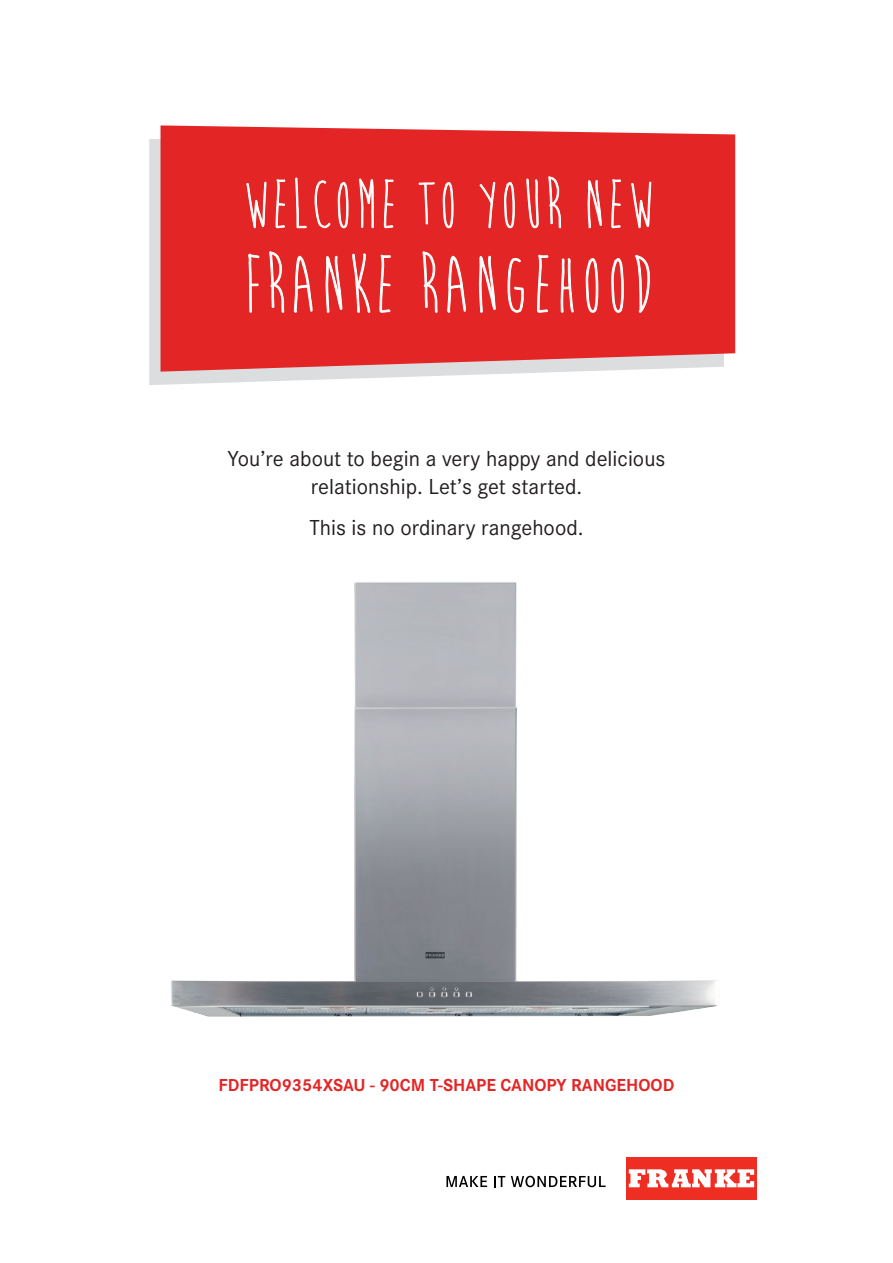
<style>
.page{position:relative;width:893px;height:1263px;background:#fff}
.page>*{position:absolute;margin:0;border:0;box-sizing:border-box;transform-origin:0 0}
.t1{font:84px "Brain Flower";color:#fff}
.t2{font:70.8px "Brain Flower";color:#fff}
.t3{font:22.5px/28.5px "Corporate S";color:#231f20;text-align:center}
.t4{font:700 18px "Corporate S";color:#e32525}
</style>
<div class="page">
<img style="left:171px;top:582px;width:547px;height:435px">
<svg style="left:149px;top:139px;width:403px;height:246px;fill:#dcdddf"></svg>
<svg style="left:161px;top:125px;width:574px;height:247px;background:#e33333"></svg>
<svg style="left:246px;top:174px;width:21px;height:54px"></svg>
<svg style="left:275px;top:179px;width:10px;height:49px"></svg>
<svg style="left:294px;top:177px;width:13px;height:51px"></svg>
<svg style="left:314px;top:180px;width:17px;height:48px"></svg>
<svg style="left:337px;top:182px;width:12px;height:46px"></svg>
<svg style="left:358px;top:178px;width:16px;height:50px"></svg>
<svg style="left:384px;top:179px;width:10px;height:49px"></svg>
<svg style="left:418px;top:182px;width:17px;height:43px"></svg>
<svg style="left:442px;top:182px;width:12px;height:46px"></svg>
<svg style="left:479px;top:182px;width:17px;height:46px"></svg>
<svg style="left:504px;top:182px;width:11px;height:46px"></svg>
<svg style="left:526px;top:178px;width:13px;height:50px"></svg>
<svg style="left:548px;top:176px;width:13px;height:52px"></svg>
<svg style="left:587px;top:180px;width:15px;height:48px"></svg>
<svg style="left:611px;top:179px;width:10px;height:49px"></svg>
<svg style="left:631px;top:174px;width:21px;height:54px"></svg>
<svg style="left:248px;top:253px;width:12px;height:60px"></svg>
<svg style="left:269px;top:251px;width:15px;height:62px"></svg>
<svg style="left:294px;top:256px;width:19px;height:57px"></svg>
<svg style="left:325px;top:256px;width:18px;height:57px"></svg>
<svg style="left:352px;top:253px;width:18px;height:60px"></svg>
<svg style="left:379px;top:254px;width:12px;height:59px"></svg>
<svg style="left:422px;top:251px;width:16px;height:62px"></svg>
<svg style="left:447px;top:256px;width:19px;height:57px"></svg>
<svg style="left:479px;top:256px;width:17px;height:57px"></svg>
<svg style="left:507px;top:258px;width:17px;height:55px"></svg>
<svg style="left:537px;top:254px;width:12px;height:59px"></svg>
<svg style="left:560px;top:258px;width:14px;height:55px"></svg>
<svg style="left:585px;top:258px;width:14px;height:55px"></svg>
<svg style="left:611px;top:258px;width:13px;height:55px"></svg>
<svg style="left:635px;top:255px;width:15px;height:58px"></svg>
<div style="left:626px;top:1157px;width:43px;height:42px;background:#ee2e22"></div>
<div style="left:671px;top:1157px;width:42px;height:42px;background:#ee2e22"></div>
<div style="left:714px;top:1157px;width:43px;height:42px;background:#ee2e22"></div>
<svg style="left:629px;top:1169px;width:125px;height:18px"></svg>
<svg style="left:446px;top:1176px;width:41px;height:11px"></svg>
<svg style="left:494px;top:1176px;width:11px;height:11px"></svg>
<svg style="left:511px;top:1176px;width:95px;height:11px"></svg>
<h2 class="t2" style="left:242px;top:168px;width:416px">WELCOME TO YOUR NEW</h2>
<h1 class="t1" style="left:242px;top:242px;width:416px">FRANKE RANGEHOOD</h1>
<p class="t3" style="left:228px;top:442px;width:439px">You’re about to begin a very happy and delicious relationship. Let’s get started.</p>
<p class="t3" style="left:309px;top:512px;width:276px">This is no ordinary rangehood.</p>
<p class="t4" style="left:219px;top:1071px;width:457px">FDFPRO9354XSAU - 90CM T-SHAPE CANOPY RANGEHOOD</p>
</div>
